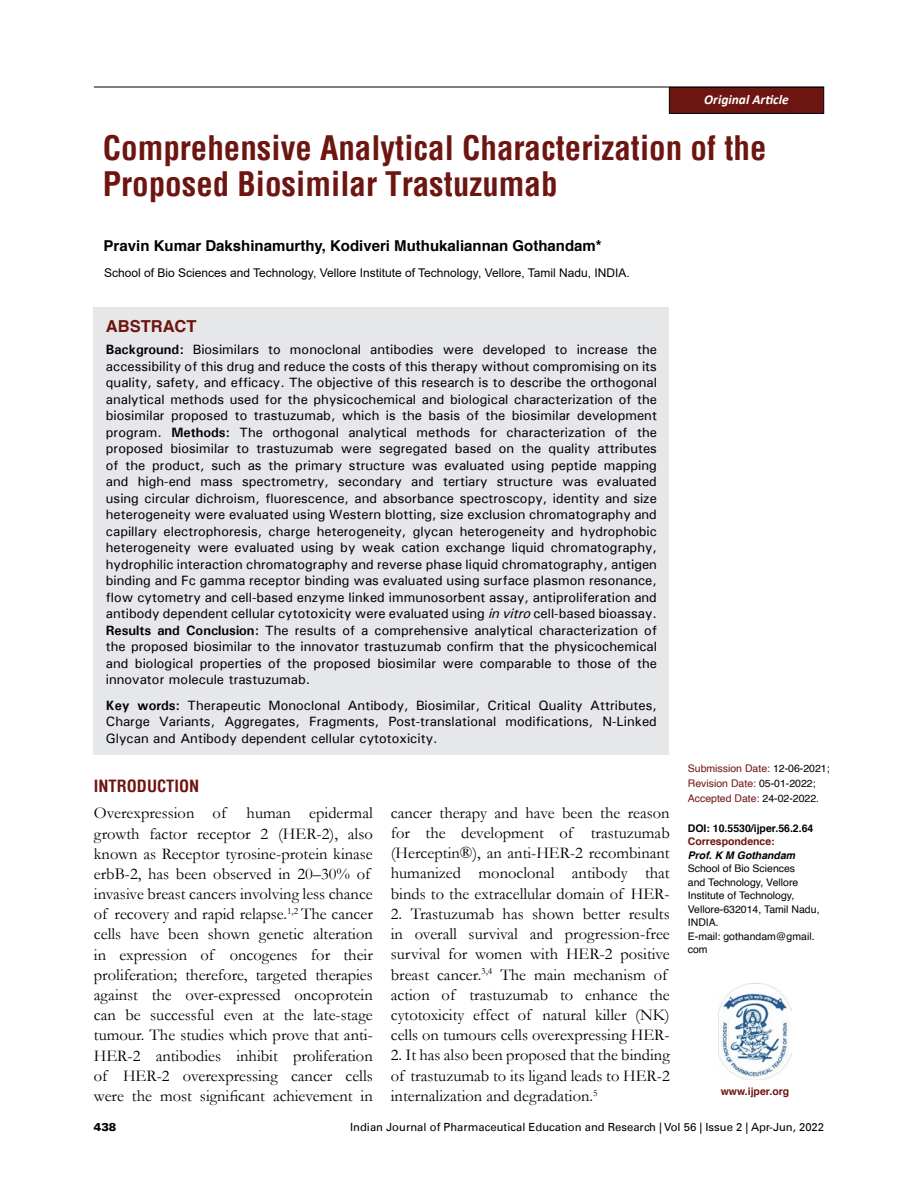
<style>
.page{position:relative;width:918px;height:1188px;background:#fff}
.page>*{position:absolute;margin:0;border:0;box-sizing:border-box;transform-origin:0 0}
.t1{font:700 condensed 33px/36px "Helvetica";color:#6d1510}
.t2{font:16.5px/20.2px "Garamond";color:#010003}
.t3{font:700 condensed 16.5px "Helvetica";color:#6d1510}
.t4{font:700 16.5px "Helvetica";color:#6d1510}
.t5{font:700 15px "Helvetica";color:#010003}
.t6{font:500 13.5px/16.5px "Univers";color:#010003;text-align:justify}
.t7{font:italic 700 13.5px "Calibri";color:#fff}
.t8{font:12px "Arial";color:#010003}
.t9{font:11.25px "Univers LT";color:#010003}
.t10{font:900 11.25px "Univers LT";color:#010003}
.t11{font:10.5px/13.5px "Helvetica";color:#000}
.t12{font:10.5px/15px "Helvetica";color:#6d1510}
.t13{font:700 10.5px/13.5px "Helvetica";color:#010003}
.t14{font:italic 700 10.5px "Helvetica";color:#000}
.t15{font:700 10.5px "Helvetica";color:#6d1510}
.s1{font-weight:700}
.s2{font-style:italic}
.s3{color:#000}
.s4{color:#6d1510}
</style>
<div class="page">
<hr style="left:94px;top:87px;width:730px;height:1px;background:#010003">
<div style="left:669px;top:87px;width:155px;height:27px;background:#6d1510;border:1px solid #010003"></div>
<img style="left:719px;top:983px;width:72px;height:97px">
<div style="left:94px;top:307px;width:575px;height:448px;background:#e6e7e8"></div>
<p class="t7" style="left:704px;top:91px;width:86px">Original Article</p>
<h1 class="t1" style="left:103px;top:130px;width:665px">Comprehensive Analytical Characterization of the<br>Proposed Biosimilar Trastuzumab</h1>
<p class="t5" style="left:104px;top:234px;width:500px">Pravin Kumar Dakshinamurthy, Kodiveri Muthukaliannan Gothandam*</p>
<p class="t8" style="left:104px;top:264px;width:527px">School of Bio Sciences and Technology, Vellore Institute of Technology, Vellore, Tamil Nadu, INDIA.</p>
<p class="t4" style="left:106px;top:313px;width:92px">ABSTRACT</p>
<p class="t6" style="left:106px;top:341px;width:553px"><span class="s1">Background:</span> Biosimilars to monoclonal antibodies were developed to increase the accessibility of this drug and reduce the costs of this therapy without compromising on its quality, safety, and efficacy. The objective of this research is to describe the orthogonal analytical methods used for the physicochemical and biological characterization of the biosimilar proposed to trastuzumab, which is the basis of the biosimilar development program. <span class="s1">Methods:</span> The orthogonal analytical methods for characterization of the proposed biosimilar to trastuzumab were segregated based on the quality attributes of the product, such as the primary structure was evaluated using peptide mapping and high-end mass spectrometry, secondary and tertiary structure was evaluated using circular dichroism, fluorescence, and absorbance spectroscopy, identity and size heterogeneity were evaluated using Western blotting, size exclusion chromatography and capillary electrophoresis, charge heterogeneity, glycan heterogeneity and hydrophobic heterogeneity were evaluated using by weak cation exchange liquid chromatography, hydrophilic interaction chromatography and reverse phase liquid chromatography, antigen binding and Fc gamma receptor binding was evaluated using surface plasmon resonance, flow cytometry and cell-based enzyme linked immunosorbent assay, antiproliferation and antibody dependent cellular cytotoxicity were evaluated using <span class="s2">invitro</span>cell-based bioassay.<br><span class="s1">Results and Conclusion:</span> The results of a comprehensive analytical characterization of the proposed biosimilar to the innovator trastuzumab confirm that the physicochemical and biological properties of the proposed biosimilar were comparable to those of the innovator molecule trastuzumab.</p>
<p class="t6" style="left:106px;top:697px;width:553px"><span class="s1">Key words:</span> Therapeutic Monoclonal Antibody, Biosimilar, Critical Quality Attributes, Charge Variants, Aggregates, Fragments, Post-translational modifications, N-Linked Glycan and Antibody dependent cellular cytotoxicity.</p>
<p class="t3" style="left:94px;top:775px;width:107px">INTRODUCTION</p>
<p class="t2" style="left:94px;top:803px;width:280px">Overexpression of human epidermal growth factor receptor 2 (HER-2), also known as Receptor tyrosine-protein kinase erbB-2, has been observed in 20–30% of invasive breast cancers involving less chance of recovery and rapid relapse.<sup>1,2</sup> The cancer cells have been shown genetic alteration in expression of oncogenes for their proliferation; therefore, targeted therapies against the over-expressed oncoprotein can be successful even at the late-stage tumour. The studies which prove that anti-HER-2 antibodies inhibit proliferation of HER-2 overexpressing cancer cells were the most significant achievement in</p>
<p class="t2" style="left:391px;top:802px;width:280px;text-align:justify">cancer therapy and have been the reason for the development of trastuzumab (Herceptin®), an anti-HER-2 recombinant humanized monoclonal antibody that binds to the extracellular domain of HER-</p>
<p class="t2" style="left:391px;top:903px;width:280px">2. Trastuzumab has shown better results in overall survival and progression-free survival for women with HER-2 positive breast cancer.<sup>3,4</sup> The main mechanism of action of trastuzumab to enhance the cytotoxicity effect of natural killer (NK) cells on tumours cells overexpressing HER-</p>
<p class="t2" style="left:391px;top:1045px;width:280px;text-align:justify">2. It has also been proposed that the binding of trastuzumab to its ligand leads to HER-2 internalization and degradation.<sup>5</sup></p>
<p class="t12" style="left:688px;top:761px;width:143px">Submission Date: <span class="s3">12-06-2021;<br></span>Revision Date: <span class="s3">05-01-2022;<br></span>Accepted Date: <span class="s3">24-02-2022.</span></p>
<p class="t13" style="left:688px;top:822px;width:127px"><span class="s3">DOI:</span> 10.5530/ijper.56.2.64<br><span class="s4">Correspondence:</span></p>
<p class="t14" style="left:688px;top:849px;width:109px">Prof. K M Gothandam</p>
<p class="t11" style="left:688px;top:862px;width:133px">School of Bio Sciences<br>and Technology, Vellore<br>Institute of Technology,<br>Vellore-632014, Tamil Nadu,<br>INDIA.<br>E-mail: gothandam@gmail. com</p>
<p class="t15" style="left:721px;top:1083px;width:70px">www.ijper.org</p>
<p class="t10" style="left:94px;top:1120px;width:24px">438</p>
<p class="t9" style="left:350px;top:1120px;width:476px">Indian Journal of Pharmaceutical Education and Research | Vol 56 | Issue 2 | Apr-Jun, 2022</p>
</div>
